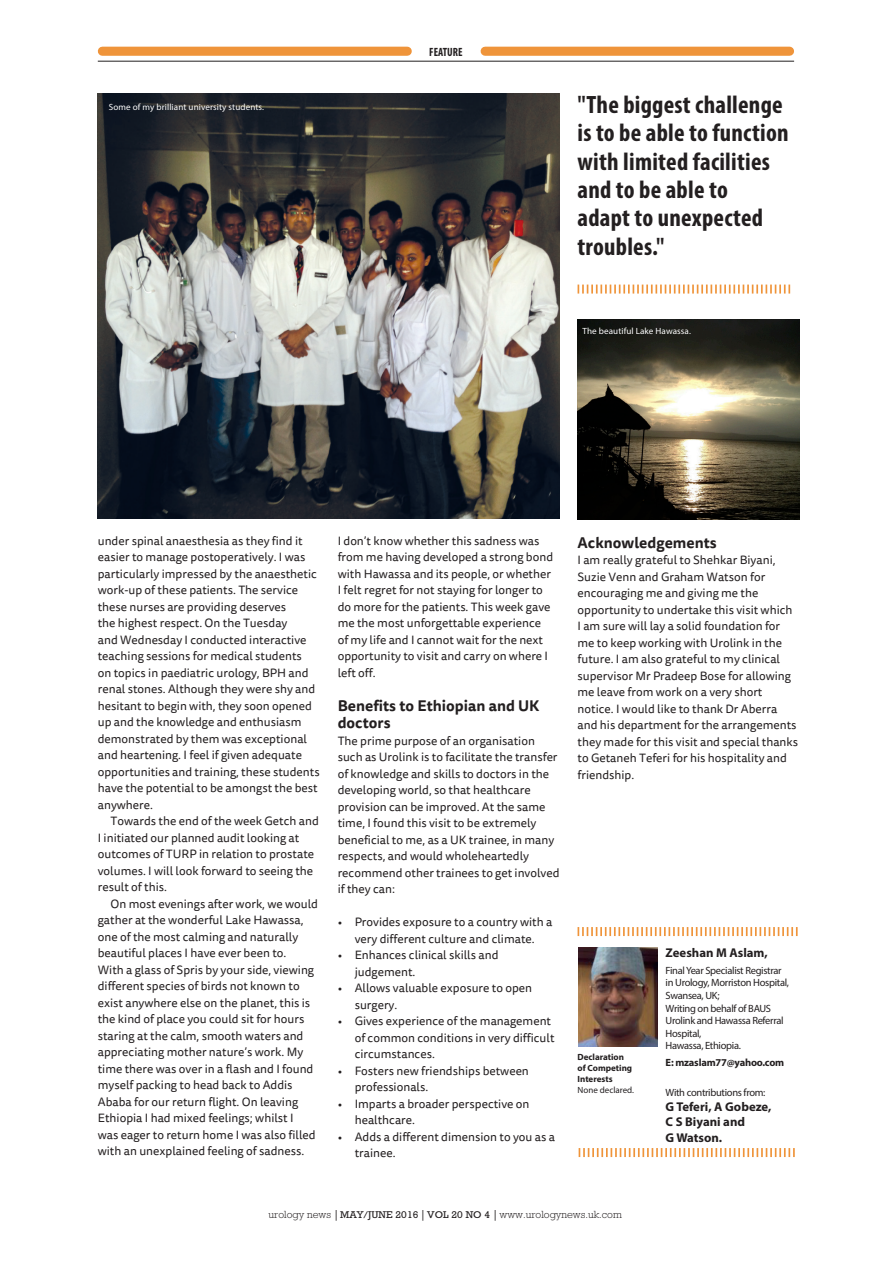
<style>
.page{position:relative;width:893px;height:1263px;background:#fff}
.page>*{position:absolute;margin:0;border:0;box-sizing:border-box;transform-origin:0 0}
.t1{font:700 condensed 25.2px/28.3px "Myriad Pro";letter-spacing:.01em;color:#231f20}
.ENT_article_subhead{font:700 15px/17.2px "Tisa Sans Pro";color:#231f20}
.ENT_Author_detail{font:700 12.75px/15.3px "Myriad Pro";color:#231f20}
.t2{font:12px/16.5px "Tisa Sans Pro";color:#231f20}
.t3{font:700 condensed 12px "Myriad Pro";color:#231f20;scale:.94 1}
.ENT_Author_body{font:10.5px/12.6px "Myriad Pro";letter-spacing:-.03em;color:#231f20}
.t4{font:300 10.5px "Rockwell";color:#231f20}
.ENT_Author_body-2{font:700 10.5px "Myriad Pro";letter-spacing:-.02em;color:#231f20}
.Feature_Photo_captio{font:9px "Myriad Pro";letter-spacing:.01em;color:#fff}
.ENT_Author_contact{font:700 9px/10.8px "Myriad Pro";color:#231f20}
.s1{font-weight:400}
.s2{font-family:"Adobe Caslon Pro";font-weight:700}
.s3{font-weight:400;font-size:10.05px}
</style>
<div class="page">
<img style="left:578px;top:320px;width:221px;height:200px">
<img style="left:98px;top:94px;width:462px;height:425px">
<svg style="left:578px;top:285px;width:212px;height:9px"></svg>
<img style="left:579px;top:947px;width:78px;height:99px">
<svg style="left:578px;top:927px;width:220px;height:9px"></svg>
<svg style="left:579px;top:1148px;width:216px;height:9px"></svg>
<div style="left:102px;top:47px;width:305px;height:9px;background:#ef943a"></div>
<div style="left:485px;top:47px;width:304px;height:9px;background:#ef943a"></div>
<hr style="left:98px;top:61px;width:696px;height:1px;background:#231f20">
<p class="Feature_Photo_captio" style="left:109px;top:101px;width:157px">Some of my brilliant university students.</p>
<p class="t3" style="left:429px;top:44px;width:37px">FEATURE</p>
<p class="t1" style="left:578px;top:90px;width:213px">"The biggest challenge is to be able to function with limited facilities and to be able to<br>adapt to unexpected troubles."</p>
<p class="Feature_Photo_captio" style="left:582px;top:326px;width:110px">The beautiful Lake Hawassa.</p>
<p class="t2" style="left:98px;top:532px;width:223px">under spinal anaesthesia as they find it easier to manage postoperatively. I was particularly impressed by the anaesthetic work-up of these patients. The service these nurses are providing deserves<br>the highest respect. On the Tuesday<br>and Wednesday I conducted interactive teaching sessions for medical students<br>on topics in paediatric urology, BPH and renal stones. Although they were shy and hesitant to begin with, they soon opened up and the knowledge and enthusiasm demonstrated by them was exceptional and heartening. I feel if given adequate opportunities and training, these students have the potential to be amongst the best anywhere.</p>
<p class="t2" style="left:98px;top:813px;width:223px;text-indent:13px">Towards the end of the week Getch and I initiated our planned audit looking at outcomes of TURP in relation to prostate volumes. I will look forward to seeing the result of this.</p>
<p class="t2" style="left:98px;top:895px;width:222px;text-indent:13px">On most evenings after work, we would gather at the wonderful Lake Hawassa, one of the most calming and naturally beautiful places I have ever been to.<br>With a glass of Spris by your side, viewing different species of birds not known to exist anywhere else on the planet, this is the kind of place you could sit for hours staring at the calm, smooth waters and appreciating mother nature’s work. My time there was over in a flash and I found myself packing to head back to Addis Ababa for our return flight. On leaving Ethiopia I had mixed feelings; whilst I<br>was eager to return home I was also filled with an unexplained feeling of sadness.</p>
<p class="t2" style="left:338px;top:532px;width:217px">I don’t know whether this sadness was from me having developed a strong bond with Hawassa and its people, or whether I felt regret for not staying for longer to do more for the patients. This week gave me the most unforgettable experience of my life and I cannot wait for the next opportunity to visit and carry on where I left off.</p>
<p class="ENT_article_subhead" style="left:338px;top:697px;width:203px">Benefits to Ethiopian and UK doctors</p>
<p class="t2" style="left:338px;top:733px;width:223px">The prime purpose of an organisation such as Urolink is to facilitate the transfer of knowledge and skills to doctors in the developing world, so that healthcare provision can be improved. At the same time, I found this visit to be extremely beneficial to me, as a UK trainee, in many respects, and would wholeheartedly recommend other trainees to get involved if they can:</p>
<p class="t2" style="left:338px;top:914px;width:216px;text-align:center">• Provides exposure to a country with a very different culture and climate.</p>
<p class="t2" style="left:355px;top:947px;width:145px;text-indent:-17px">• Enhances clinical skills and judgement.</p>
<p class="t2" style="left:355px;top:980px;width:179px;text-indent:-17px">• Allows valuable exposure to open surgery.</p>
<p class="t2" style="left:355px;top:1013px;width:201px;text-indent:-17px">• Gives experience of the management of common conditions in very difficult circumstances.</p>
<p class="t2" style="left:355px;top:1063px;width:176px;text-indent:-17px">• Fosters new friendships between professionals.</p>
<p class="t2" style="left:355px;top:1096px;width:176px;text-indent:-17px">• Imparts a broader perspective on healthcare.</p>
<p class="t2" style="left:355px;top:1129px;width:202px;text-indent:-17px">• Adds a different dimension to you as a trainee.</p>
<p class="ENT_article_subhead" style="left:578px;top:534px;width:141px">Acknowledgements</p>
<p class="t2" style="left:578px;top:552px;width:222px">I am really grateful to Shehkar Biyani, Suzie Venn and Graham Watson for encouraging me and giving me the opportunity to undertake this visit which I am sure will lay a solid foundation for me to keep working with Urolink in the future. I am also grateful to my clinical supervisor Mr Pradeep Bose for allowing me leave from work on a very short notice. I would like to thank Dr Aberra and his department for the arrangements they made for this visit and special thanks to Getaneh Teferi for his hospitality and friendship.</p>
<p class="ENT_Author_contact" style="left:578px;top:1051px;width:58px">Declaration of Competing<br>Interests<br><span class="s1">None declared.</span></p>
<p class="ENT_Author_detail" style="left:666px;top:944px;width:104px">Zeeshan M Aslam,</p>
<p class="ENT_Author_body" style="left:666px;top:964px;width:125px">Final Year Specialist Registrar in Urology, Morriston Hospital,<br>Swansea, UK;<br>Writing on behalf of BAUS<br>Urolink and Hawassa Referral<br>Hospital,<br>Hawassa, Ethiopia.</p>
<p class="ENT_Author_body-2" style="left:666px;top:1056px;width:120px">E: mzaslam77@yahoo.com</p>
<p class="ENT_Author_body" style="left:666px;top:1086px;width:101px">With contributions from:</p>
<p class="ENT_Author_detail" style="left:666px;top:1098px;width:107px">G Teferi, A Gobeze,</p>
<p class="ENT_Author_detail" style="left:666px;top:1114px;width:81px">C S Biyani and<br>G Watson.</p>
<p class="t4" style="left:268px;top:1208px;width:355px">urology news <span class="s2">|</span> <span class="s3">MAY/JUNE 2016</span> <span class="s2">|</span> <span class="s3">VOL 20 NO 4</span> <span class="s2">|</span> www.urologynews.uk.com</p>
</div>
